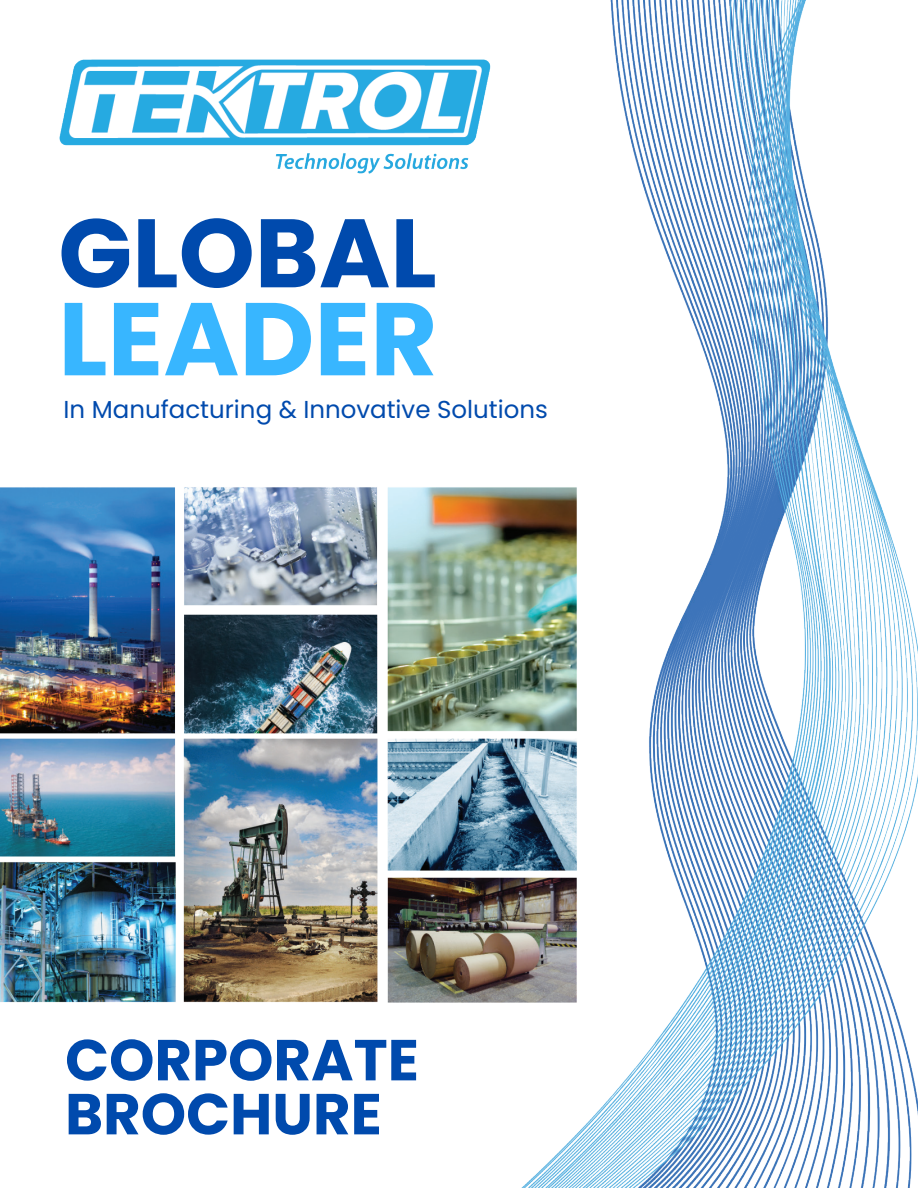
<style>
.page{position:relative;width:918px;height:1188px;background:#fff}
.page>*{position:absolute;margin:0;border:0;box-sizing:border-box;transform-origin:0 0}
.t1{font:700 103.2px "Poppins";color:#38b6ff}
.t2{font:700 97.05px "Poppins";color:#004aad}
.t3{font:700 57.75px "Poppins";color:#004aad}
.t4{font:24.45px "Poppins";color:#004aad}
</style>
<div class="page">
<img style="left:521px;top:0;width:397px;height:1188px">
<img style="left:59px;top:0;width:589px;height:193px">
<img style="left:0;top:472px;width:641px;height:561px">
<p class="t2" style="left:58px;top:197px;width:380px">GLOBAL</p>
<p class="t1" style="left:58px;top:279px;width:381px">LEADER</p>
<p class="t4" style="left:64px;top:396px;width:486px">In Manufacturing &amp; Innovative Solutions</p>
<p class="t3" style="left:65px;top:1027px;width:355px">CORPORATE</p>
<p class="t3" style="left:65px;top:1081px;width:318px">BROCHURE</p>
</div>
